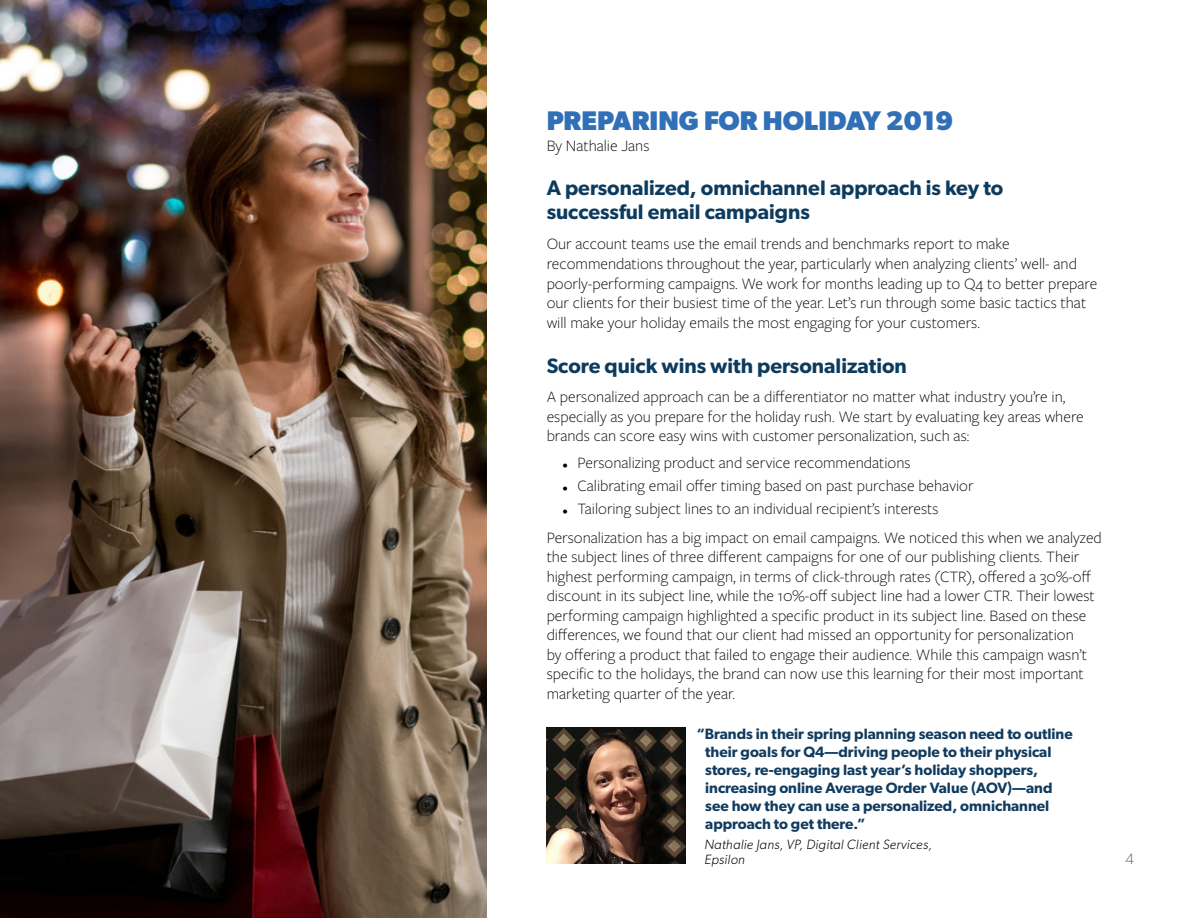
<style>
.page{position:relative;width:1188px;height:918px;background:#fff}
.page>*{position:absolute;margin:0;border:0;box-sizing:border-box;transform-origin:0 0}
.t1{font:700 27px "Gibson";color:#3170b7}
.t2{font:600 21px/24px "Gibson";color:#0d3b5e}
.t3{font:300 16.5px/19.5px "Freight Sans Pro";color:#000}
.t4{font:600 15px/18px "Gibson";color:#103b5f}
.t5{font:300 15px "Gibson";color:#6d6e71}
.t6{font:italic 300 13.5px/15px "Gibson";letter-spacing:.02em;color:#000}
.s1{font-size:10.5px}
</style>
<div class="page">
<img style="left:0;top:0;width:486px;height:918px">
<img style="left:547px;top:728px;width:138px;height:136px">
<h1 class="t1" style="left:547px;top:104px;width:408px">PREPARING FOR HOLIDAY 2019</h1>
<p class="t3" style="left:547px;top:136px;width:104px">By Nathalie Jans</p>
<p class="t2" style="left:547px;top:175px;width:458px">A personalized, omnichannel approach is key to successful email campaigns</p>
<p class="t3" style="left:547px;top:234px;width:552px">Our account teams use the email trends and benchmarks report to make recommendations throughout the year, particularly when analyzing clients’ well- and poorly-performing campaigns. We work for months leading up to Q4 to better prepare our clients for their busiest time of the year. Let’s run through some basic tactics that will make your holiday emails the most engaging for your customers.</p>
<p class="t2" style="left:547px;top:353px;width:362px">Score quick wins with personalization</p>
<p class="t3" style="left:547px;top:387px;width:539px">A personalized approach can be a differentiator no matter what industry you’re in, especially as you prepare for the holiday rush. We start by evaluating key areas where brands can score easy wins with customer personalization, such as:</p>
<p class="t3" style="left:563px;top:452px;width:349px"><span class="s1">•</span> Personalizing product and service recommendations</p>
<p class="t3" style="left:563px;top:475px;width:412px"><span class="s1">•</span> Calibrating email offer timing based on past purchase behavior</p>
<p class="t3" style="left:547px;top:494px;width:557px;line-height:28.5px;text-indent:16px"><span class="s1">•</span> Tailoring subject lines to an individual recipient’s interests<br>Personalization has a big impact on email campaigns. We noticed this when we analyzed</p>
<p class="t3" style="left:547px;top:546px;width:550px">the subject lines of three different campaigns for one of our publishing clients. Their highest performing campaign, in terms of click-through rates (CTR), offered a 30%-off discount in its subject line, while the 10%-off subject line had a lower CTR. Their lowest performing campaign highlighted a specific product in its subject line. Based on these differences, we found that our client had missed an opportunity for personalization<br>by offering a product that failed to engage their audience. While this campaign wasn’t specific to the holidays, the brand can now use this learning for their most important marketing quarter of the year.</p>
<p class="t4" style="left:705px;top:724px;width:369px;text-indent:-9px">“Brands in their spring planning season need to outline their goals for Q4—driving people to their physical stores, re-engaging last year’s holiday shoppers, increasing online Average Order Value (AOV)—and see how they can use a personalized, omnichannel approach to get there.”</p>
<p class="t6" style="left:704px;top:837px;width:229px">Nathalie Jans, VP, Digital Client Services,<br>Epsilon</p>
<p class="t5" style="left:1126px;top:850px;width:10px">4</p>
</div>
